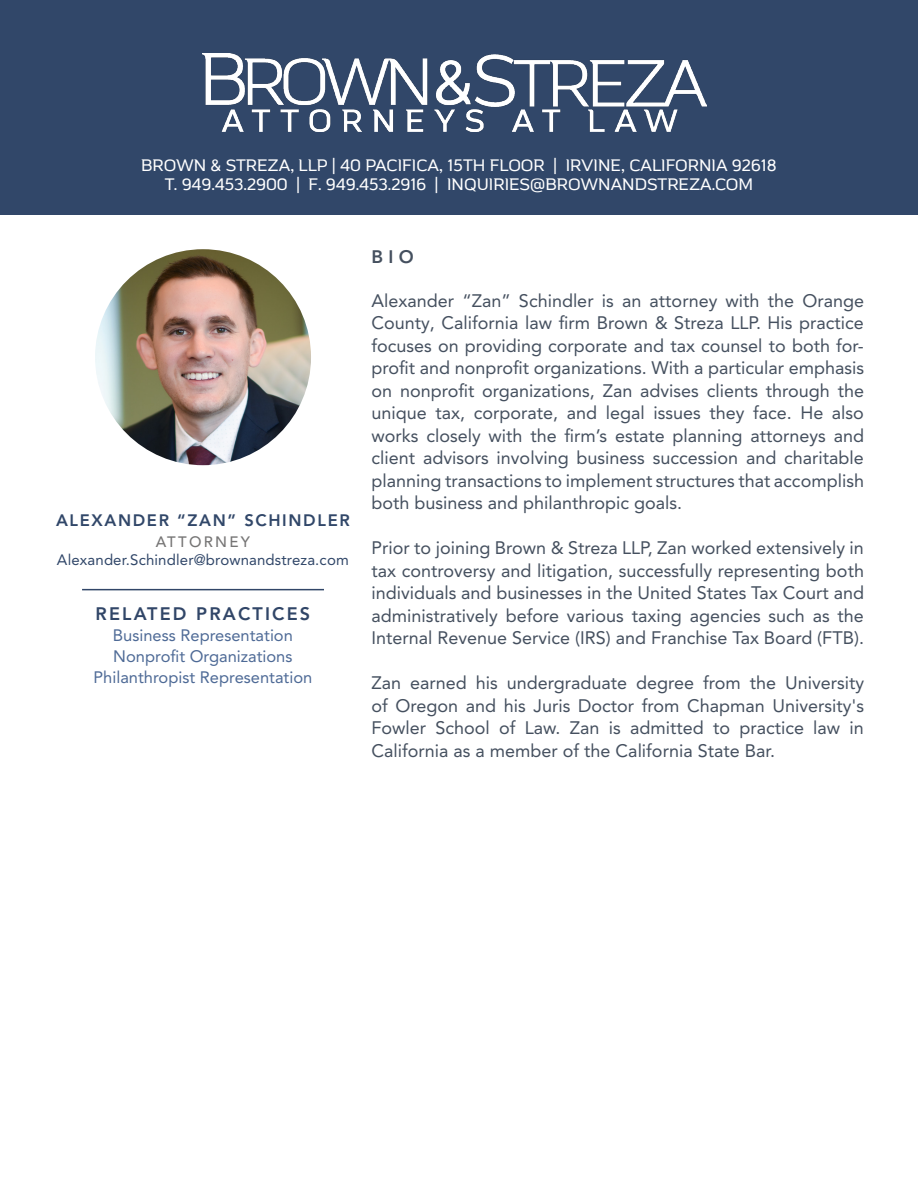
<style>
.page{position:relative;width:918px;height:1188px;background:#fff}
.page>*{position:absolute;margin:0;border:0;box-sizing:border-box;transform-origin:0 0}
.t1{font:18px/22.5px "Avenir LT Pro";color:#45505f;text-align:justify}
.t2{font:800 18px "Avenir LT Pro";letter-spacing:.12em;color:#314668}
.t3{font:800 18px "Avenir LT Pro";color:#45505f}
.t4{font:500 16.5px "MAINLUX";color:#fff}
.t5{font:16.5px "Avenir LT Pro";color:#4e6a96}
.t6{font:800 16.5px "Avenir LT Pro";letter-spacing:.1em;color:#314769}
.t7{font:15px "Avenir LT Pro";letter-spacing:.01em;color:#314769}
.t8{font:500 15px "Avenir LT Pro";letter-spacing:.15em;color:#767575}
</style>
<div class="page">
<img style="left:95px;top:249px;width:216px;height:216px;border-radius:108px">
<hr style="left:82px;top:589px;width:242px;height:1px;background:#314668">
<div style="left:0;top:0;width:918px;height:215px;background:#314769"></div>
<img style="left:203px;top:54px;width:504px;height:78px">
<p class="t4" style="left:141px;top:155px;width:637px">BROWN &amp; STREZA, LLP | 40 PACIFICA, 15TH FLOOR | IRVINE, CALIFORNIA 92618</p>
<p class="t4" style="left:165px;top:175px;width:590px">T. 949.453.2900 | F. 949.453.2916 | INQUIRIES@BROWNANDSTREZA.COM</p>
<p class="t6" style="left:56px;top:510px;width:295px">ALEXANDER “ZAN” SCHINDLER</p>
<p class="t8" style="left:156px;top:533px;width:96px">ATTORNEY</p>
<p class="t7" style="left:57px;top:551px;width:293px">Alexander.Schindler@brownandstreza.com</p>
<p class="t2" style="left:96px;top:604px;width:216px">RELATED PRACTICES</p>
<p class="t5" style="left:113px;top:626px;width:182px">Business Representation</p>
<p class="t5" style="left:113px;top:647px;width:181px">Nonprofit Organizations</p>
<p class="t5" style="left:93px;top:668px;width:220px">Philanthropist Representation</p>
<p class="t3" style="left:372px;top:246px;width:44px">B I O</p>
<p class="t1" style="left:372px;top:289px;width:494px">Alexander “Zan” Schindler is an attorney with the Orange County, California law firm Brown &amp; Streza LLP. His practice focuses on providing corporate and tax counsel to both for&shy;profit and nonprofit organizations. With a particular emphasis on nonprofit organizations, Zan advises clients through the unique tax, corporate, and legal issues they face. He also works closely with the firm’s estate planning attorneys and client advisors involving business succession and charitable planning transactions to implement structures that accomplish both business and philanthropic goals.</p>
<p class="t1" style="left:372px;top:537px;width:494px">Prior to joining Brown &amp; Streza LLP, Zan worked extensively in tax controversy and litigation, successfully representing both individuals and businesses in the United States Tax Court and administratively before various taxing agencies such as the Internal Revenue Service (IRS) and Franchise Tax Board (FTB).</p>
<p class="t1" style="left:372px;top:672px;width:494px">Zan earned his undergraduate degree from the University of Oregon and his Juris Doctor from Chapman University's Fowler School of Law. Zan is admitted to practice law in California as a member of the California State Bar.</p>
</div>
